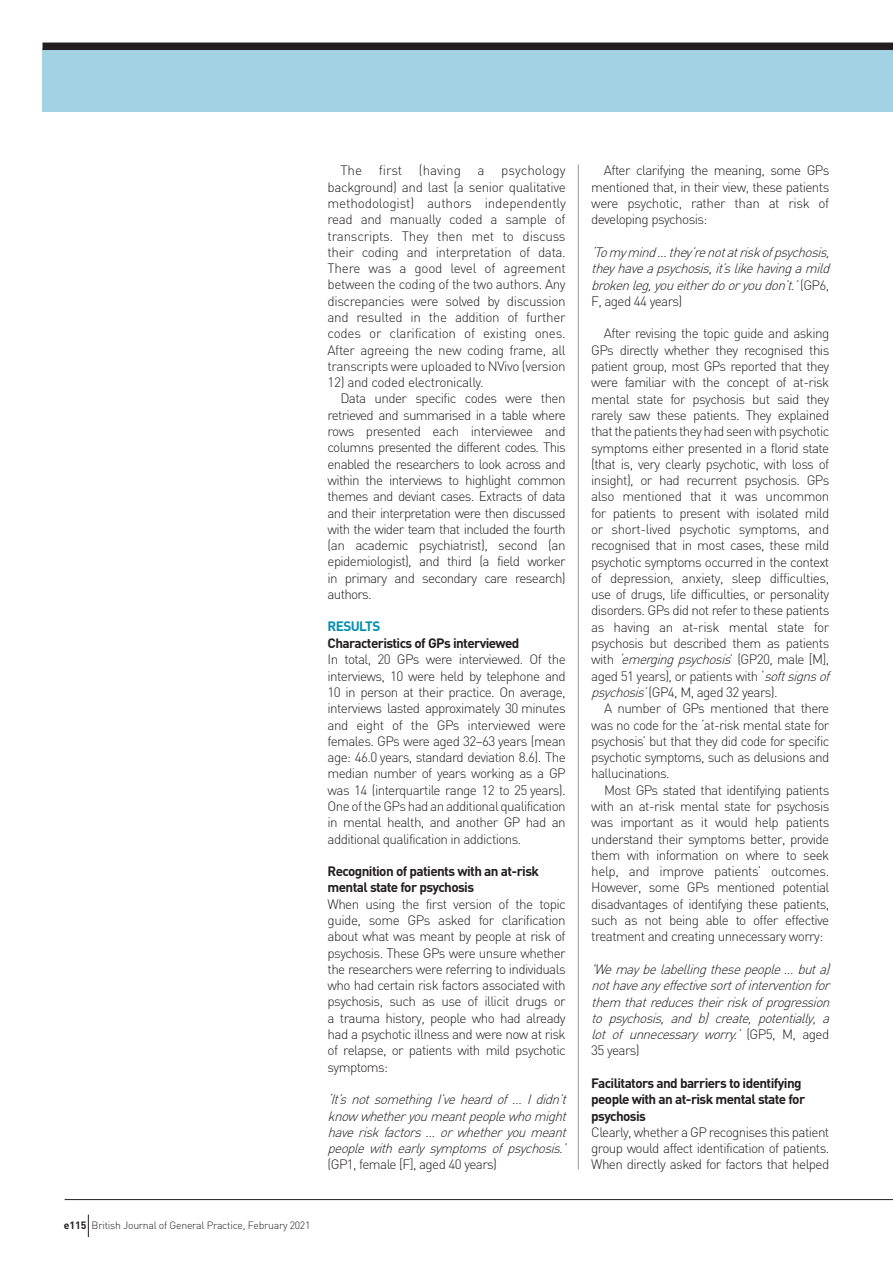
<style>
.page{position:relative;width:893px;height:1263px;background:#fff}
.page>*{position:absolute;margin:0;border:0;box-sizing:border-box;transform-origin:0 0}
.t1{font:300 13.5px/16.4px "DIN";letter-spacing:-.045em;color:#231f20;text-align:justify}
.t2{font:italic 300 13.5px/16.4px "DIN";color:#231f20}
.t3{font:700 13.5px/16.4px "DIN";letter-spacing:-.045em;color:#231f20}
.t4{font:700 13.5px "DIN";letter-spacing:-.045em;color:#008fb3}
.t5{font:300 10.5px "DIN";letter-spacing:-.025em;color:#231f20}
.s1{font-style:italic}
.s2{font-style:normal}
.s3{font-weight:700}
</style>
<div class="page">
<div style="left:43px;top:48px;width:850px;height:64px;background:#a2d2e3"></div>
<div style="left:43px;top:43px;width:850px;height:7px;background:#231f20"></div>
<hr style="left:578px;top:165px;width:1px;height:1004px;background:#939598">
<svg style="left:88px;top:1214px;width:1px;height:23px"></svg>
<hr style="left:65px;top:1199px;width:828px;height:1px;background:#231f20">
<p class="t1" style="left:328px;top:162px;width:240px;text-indent:13px">The first (having a psychology background) and last (a senior qualitative methodologist) authors independently read and manually coded a sample of transcripts. They then met to discuss their coding and interpretation of data.<br>There was a good level of agreement between the coding of the two authors. Any discrepancies were solved by discussion and resulted in the addition of further codes or clarification of existing ones.<br>After agreeing the new coding frame, all transcripts were uploaded to NVivo (version</p>
<p class="t1" style="left:328px;top:374px;width:157px">12) and coded electronically.</p>
<p class="t1" style="left:340px;top:390px;width:227px">Data under specific codes were then</p>
<p class="t1" style="left:328px;top:407px;width:240px">retrieved and summarised in a table where</p>
<p class="t1" style="left:328px;top:423px;width:240px">rows presented each interviewee and</p>
<p class="t1" style="left:328px;top:439px;width:240px">columns presented the different codes. This</p>
<p class="t1" style="left:328px;top:455px;width:240px">enabled the researchers to look across and</p>
<p class="t1" style="left:328px;top:472px;width:240px">within the interviews to highlight common</p>
<p class="t1" style="left:328px;top:488px;width:240px">themes and deviant cases<span class="s1">.</span>Extracts of data</p>
<p class="t1" style="left:328px;top:504px;width:240px">and their interpretation were then discussed</p>
<p class="t1" style="left:328px;top:521px;width:240px">with the wider team that included the fourth</p>
<p class="t1" style="left:328px;top:537px;width:239px">(an academic psychiatrist), second (an</p>
<p class="t1" style="left:328px;top:553px;width:240px">epidemiologist), and third (a field worker</p>
<p class="t1" style="left:328px;top:569px;width:240px">in primary and secondary care research)</p>
<p class="t1" style="left:328px;top:586px;width:46px">authors.</p>
<p class="t4" style="left:328px;top:617px;width:54px">RESULTS</p>
<p class="t3" style="left:328px;top:634px;width:193px">Characteristics of GPs interviewed</p>
<p class="t1" style="left:328px;top:651px;width:240px">In total, 20 GPs were interviewed. Of the interviews, 10 were held by telephone and 10 in person at their practice. On average, interviews lasted approximately 30 minutes and eight of the GPs interviewed were females. GPs were aged 32–63 years (mean age: 46.0 years, standard deviation 8.6). The median number of years working as a GP was 14 (interquartile range 12 to 25 years).<br>One of the GPs had an additional qualification in mental health, and another GP had an additional qualification in addictions.</p>
<p class="t3" style="left:328px;top:862px;width:213px">Recognition of patients with an at-risk mental state for psychosis</p>
<p class="t1" style="left:328px;top:895px;width:240px">When using the first version of the topic guide, some GPs asked for clarification about what was meant by people at risk of psychosis. These GPs were unsure whether the researchers were referring to individuals who had certain risk factors associated with psychosis, such as use of illicit drugs or a trauma history, people who had already had a psychotic illness and were now at risk of relapse, or patients with mild psychotic symptoms:</p>
<p class="t2" style="left:328px;top:1091px;width:244px;text-align:justify">‘It’snotsomethingI’veheardof<span class="s2">…</span> Ididn’t knowwhetheryoumeantpeoplewhomight haveriskfactors<span class="s2">…</span> orwhetheryoumeant peoplewithearlysymptomsofpsychosis.’</p>
<p class="t1" style="left:328px;top:1156px;width:171px">(GP1, female [F], aged 40 years)</p>
<p class="t5" style="left:64px;top:1219px;width:248px"><span class="s3">e115</span> British Journal of General Practice, February 2021</p>
<p class="t1" style="left:591px;top:162px;width:240px;text-indent:13px">After clarifying the meaning, some GPs mentioned that, in their view, these patients were psychotic, rather than at risk of developing psychosis:</p>
<p class="t2" style="left:591px;top:244px;width:244px">‘Tomymind<span class="s2">…</span> they’renotatriskofpsychosis, theyhaveapsychosis,it’slikehavingamild brokenleg,youeitherdooryoudon’t.’<span class="s2">( G P 6 , F, aged 44 years)</span></p>
<p class="t1" style="left:591px;top:325px;width:244px;text-align:left;text-indent:13px">After revising the topic guide and asking GPs directly whether they recognised this patient group, most GPs reported that they were familiar with the concept of at-risk mental state for psychosis but said they rarely saw these patients. They explained that the patients they had seen with psychotic symptoms either presented in a florid state (that is, very clearly psychotic, with loss of insight), or had recurrent psychosis. GPs also mentioned that it was uncommon for patients to present with isolated mild or short-lived psychotic symptoms, and recognised that in most cases, these mild psychotic symptoms occurred in the context of depression, anxiety, sleep difficulties, use of drugs, life difficulties, or personality disorders. GPs did not refer to these patients as having an at-risk mental state for psychosis but described them as patients w i t h <span class="s1">‘emergingpsychosis</span>’ ( G P 2 0 , m a l e [ M ] , aged 51 years), or patients with ‘<span class="s1">softsignsof psychosis’</span>(GP4, M, aged 32 years).</p>
<p class="t1" style="left:591px;top:700px;width:240px;text-indent:13px">A number of GPs mentioned that there was no code for the ‘at-risk mental state for psychosis’ but that they did code for specific psychotic symptoms, such as delusions and hallucinations.</p>
<p class="t1" style="left:591px;top:781px;width:240px;text-indent:13px">Most GPs stated that identifying patients with an at-risk mental state for psychosis was important as it would help patients understand their symptoms better, provide them with information on where to seek help, and improve patients’ outcomes.<br>However, some GPs mentioned potential disadvantages of identifying these patients, such as not being able to offer effective treatment and creating unnecessary worry:</p>
<p class="t2" style="left:591px;top:961px;width:244px">'Wemaybelabellingthesepeople<span class="s2">…</span> buta) nothaveanyeffectivesortofinterventionfor them thatreducestheirriskofprogression to psychosis, and b) create, potentially, a lot of unnecessary worry.’ <span class="s2">( G P 5 , M , a g e d 35 years)</span></p>
<p class="t3" style="left:591px;top:1074px;width:215px">Facilitators and barriers to identifying people with an at-risk mental state for psychosis</p>
<p class="t1" style="left:591px;top:1124px;width:240px">Clearly, whether a GP recognises this patient group would affect identification of patients.<br>When directly asked for factors that helped</p>
</div>
